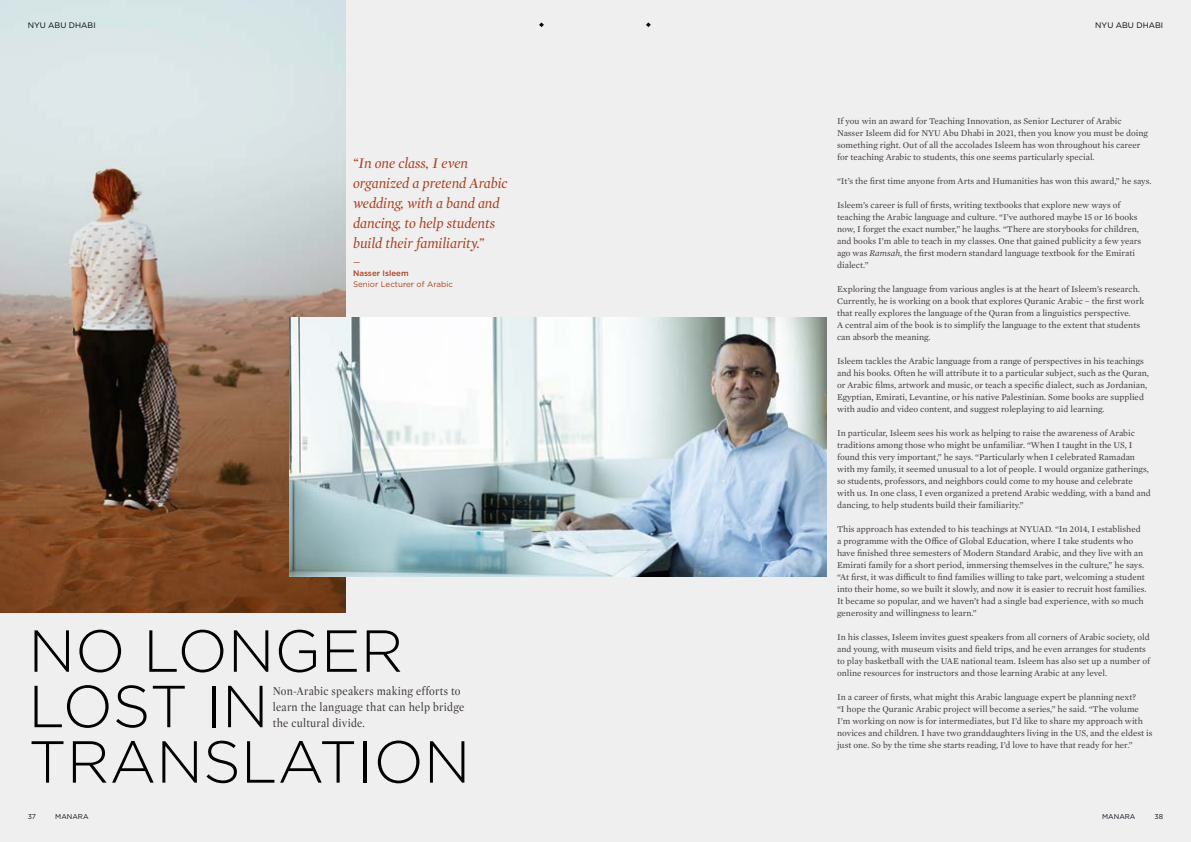
<style>
.page{position:relative;width:1191px;height:842px;background:#f0efef}
.page>*{position:absolute;margin:0;border:0;box-sizing:border-box;transform-origin:0 0}
.t1{font:300 59.2px/55.4px "Gotham";color:#000}
.t2{font:italic 15px/20px "Mercury Display";color:#a94220}
.t3{font:12.2px/16px "Mercury Display";letter-spacing:.025em;color:#403b39;scale:.9 1}
.t4{font:9px/12px "Mercury Text G1";color:#403b39}
.t5{font:8px "Gotham";color:#a94220}
.t6{font:8px "Gotham";color:#000}
.t7{font:500 8px "Gotham";color:#a94220}
.t8{font:7px "Gotham";color:#130b1d}
.s1{font-style:italic}
</style>
<div class="page">
<img style="left:0;top:0;width:346px;height:612px">
<img style="left:290px;top:317px;width:536px;height:259px">
<svg style="left:646px;top:22px;width:5px;height:5px"></svg>
<svg style="left:539px;top:22px;width:5px;height:5px"></svg>
<p class="t6" style="left:28px;top:20px;width:69px">NYU ABU DHABI</p>
<p class="t6" style="left:1095px;top:20px;width:69px">NYU ABU DHABI</p>
<h2 class="t2" style="left:353px;top:152px;width:156px">“In one class, I even organized a pretend Arabic wedding, with a band and dancing, to help students build their familiarity.”</h2>
<p class="t7" style="left:353px;top:268px;width:57px">Nasser Isleem</p>
<p class="t5" style="left:353px;top:279px;width:101px">Senior Lecturer of Arabic</p>
<p class="t5" style="left:353px;top:257px;width:9px">—</p>
<h1 class="t1" style="left:28px;top:621px;width:444px">NO LONGER<br>LOST IN<br>TRANSLATION</h1>
<h3 class="t3" style="left:273px;top:682px;width:214px">Non-Arabic speakers making efforts to learn the language that can help bridge the cultural divide.</h3>
<p class="t4" style="left:837px;top:115px;width:312px">If you win an award for Teaching Innovation, as Senior Lecturer of Arabic Nasser Isleem did for NYU Abu Dhabi in 2021, then you know you must be doing something right. Out of all the accolades Isleem has won throughout his career for teaching Arabic to students, this one seems particularly special.</p>
<p class="t4" style="left:837px;top:175px;width:316px">“It’s the frst time anyone from Arts and Humanities has won this award,” he says.</p>
<p class="t4" style="left:837px;top:199px;width:305px">Isleem’s career is full of frsts, writing textbooks that explore new ways of teaching the Arabic language and culture. “I’ve authored maybe 15 or 16 books now, I forget the exact number,” he laughs. “There are storybooks for children, and books I’m able to teach in my classes. One that gained publicity a few years ago was <span class="s1">Ramsah</span>, the frst modern standard language textbook for the Emirati dialect.”</p>
<p class="t4" style="left:837px;top:283px;width:308px">Exploring the language from various angles is at the heart of Isleem’s research.<br>Currently, he is working on a book that explores Quranic Arabic – the frst work that really explores the language of the Quran from a linguistics perspective.<br>A central aim of the book is to simplify the language to the extent that students can absorb the meaning.</p>
<p class="t4" style="left:837px;top:355px;width:313px">Isleem tackles the Arabic language from a range of perspectives in his teachings and his books. Often he will attribute it to a particular subject, such as the Quran, or Arabic flms, artwork and music, or teach a specifc dialect, such as Jordanian, Egyptian, Emirati, Levantine, or his native Palestinian. Some books are supplied with audio and video content, and suggest roleplaying to aid learning.</p>
<p class="t4" style="left:837px;top:427px;width:315px">In particular, Isleem sees his work as helping to raise the awareness of Arabic traditions among those who might be unfamiliar. “When I taught in the US, I found this very important,” he says. “Particularly when I celebrated Ramadan with my family, it seemed unusual to a lot of people. I would organize gatherings, so students, professors, and neighbors could come to my house and celebrate with us. In one class, I even organized a pretend Arabic wedding, with a band and dancing, to help students build their familiarity.”</p>
<p class="t4" style="left:837px;top:523px;width:311px">This approach has extended to his teachings at NYUAD. “In 2014, I established a programme with the Ofce of Global Education, where I take students who have fnished three semesters of Modern Standard Arabic, and they live with an Emirati family for a short period, immersing themselves in the culture,” he says. “At frst, it was difcult to fnd families willing to take part, welcoming a student into their home, so we built it slowly, and now it is easier to recruit host families.<br>It became so popular, and we haven’t had a single bad experience, with so much generosity and willingness to learn.”</p>
<p class="t4" style="left:837px;top:631px;width:315px">In his classes, Isleem invites guest speakers from all corners of Arabic society, old and young, with museum visits and feld trips, and he even arranges for students to play basketball with the UAE national team. Isleem has also set up a number of online resources for instructors and those learning Arabic at any level.</p>
<p class="t4" style="left:837px;top:691px;width:317px">In a career of frsts, what might this Arabic language expert be planning next?<br>“I hope the Quranic Arabic project will become a series,” he said. “The volume I’m working on now is for intermediates, but I’d like to share my approach with novices and children. I have two granddaughters living in the US, and the eldest is just one. So by the time she starts reading, I’d love to have that ready for her.”</p>
<p class="t8" style="left:28px;top:812px;width:10px">37</p>
<p class="t8" style="left:55px;top:812px;width:35px">MANARA</p>
<p class="t8" style="left:1102px;top:812px;width:35px">MANARA</p>
<p class="t8" style="left:1154px;top:812px;width:10px">38</p>
</div>
